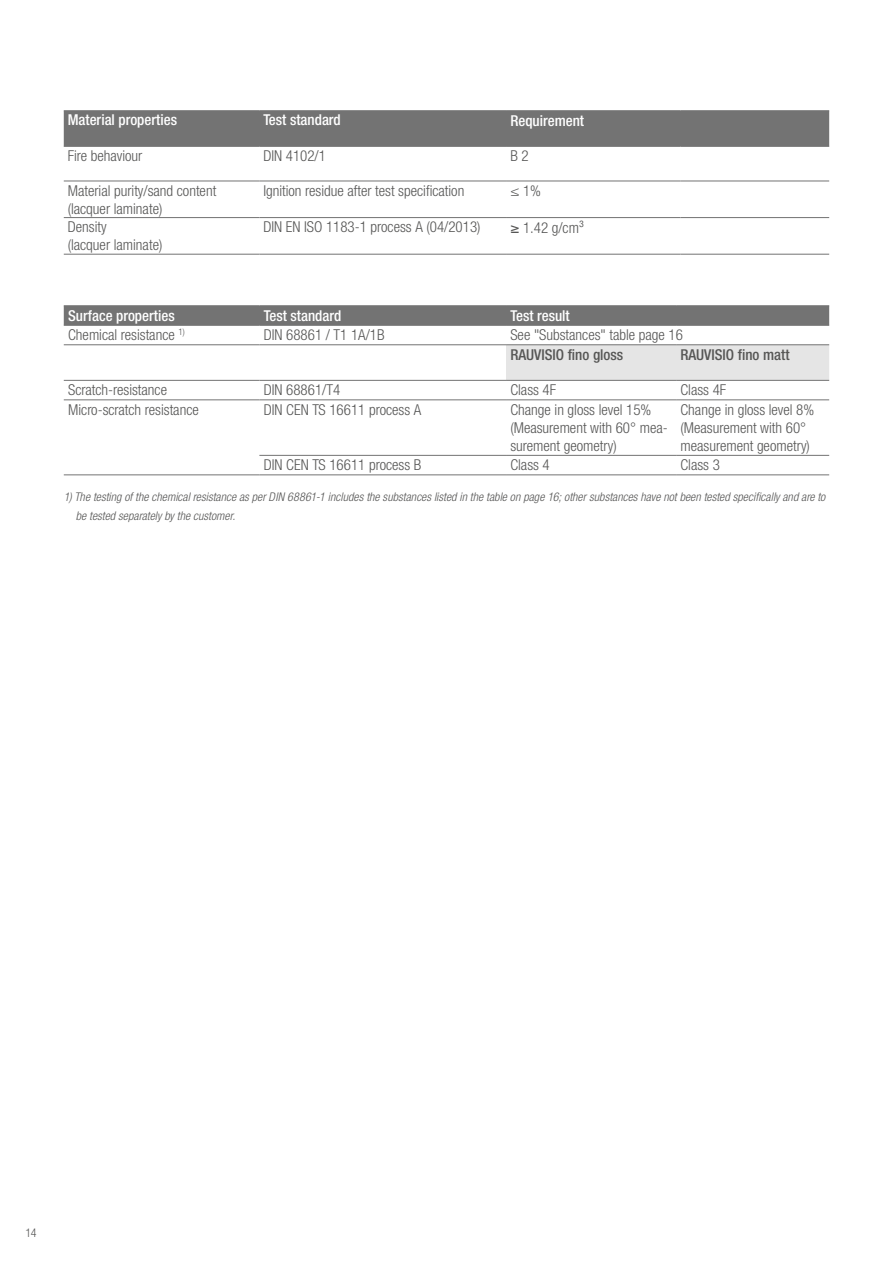
<style>
.page{position:relative;width:893px;height:1263px;background:#fff}
.page>*{position:absolute;margin:0;border:0;box-sizing:border-box;transform-origin:0 0}
.Table_text_10_pt_lef{font:300 condensed 15px/18px "Helvetica Neue LTW1 G";color:#565655}
.Table_text_10_pt_lef-2{font:500 condensed 15px "Helvetica Neue LTW1 G";color:#fff}
.Table_text_10_pt_lef-3{font:500 condensed 15px "Helvetica Neue LTW1 G";color:#565655}
.Bodytext{font:italic 300 condensed 12px/19.5px "Helvetica Neue LTW1 G";letter-spacing:.005em;color:#565655}
.t1{font:300 condensed 12px "Helvetica Neue LTW1 G";color:#565655}
.s1{font-weight:500}
</style>
<div class="page">
<div style="left:64px;top:111px;width:765px;height:35px;background:#737373"></div>
<hr style="left:64px;top:110px;width:195px;height:1px;background:#737373">
<hr style="left:259px;top:110px;width:247px;height:1px;background:#737373">
<hr style="left:64px;top:146px;width:195px;height:1px;background:#737373">
<hr style="left:259px;top:146px;width:247px;height:1px;background:#737373">
<hr style="left:64px;top:181px;width:195px;height:1px;background:#737373">
<hr style="left:259px;top:181px;width:247px;height:1px;background:#737373">
<hr style="left:680px;top:181px;width:149px;height:1px;background:#737373">
<hr style="left:64px;top:217px;width:195px;height:1px;background:#737373">
<hr style="left:259px;top:217px;width:247px;height:1px;background:#737373">
<hr style="left:680px;top:217px;width:149px;height:1px;background:#737373">
<hr style="left:64px;top:254px;width:195px;height:1px;background:#737373">
<hr style="left:259px;top:254px;width:247px;height:1px;background:#737373">
<hr style="left:680px;top:254px;width:149px;height:1px;background:#737373">
<hr style="left:506px;top:110px;width:174px;height:1px;background:#737373">
<hr style="left:506px;top:146px;width:174px;height:1px;background:#737373">
<hr style="left:680px;top:110px;width:149px;height:1px;background:#737373">
<hr style="left:680px;top:146px;width:149px;height:1px;background:#737373">
<hr style="left:506px;top:181px;width:174px;height:1px;background:#737373">
<hr style="left:506px;top:217px;width:174px;height:1px;background:#737373">
<hr style="left:506px;top:254px;width:174px;height:1px;background:#737373">
<div style="left:64px;top:306px;width:765px;height:19px;background:#737373"></div>
<div style="left:506px;top:345px;width:323px;height:35px;background:#e5e5e5"></div>
<hr style="left:64px;top:305px;width:195px;height:1px;background:#737373">
<hr style="left:64px;top:325px;width:195px;height:1px;background:#737373">
<hr style="left:64px;top:475px;width:195px;height:1px;background:#737373">
<hr style="left:259px;top:305px;width:247px;height:1px;background:#737373">
<hr style="left:259px;top:325px;width:247px;height:1px;background:#737373">
<hr style="left:506px;top:305px;width:170px;height:1px;background:#737373">
<hr style="left:676px;top:305px;width:153px;height:1px;background:#737373">
<hr style="left:506px;top:325px;width:170px;height:1px;background:#737373">
<hr style="left:676px;top:325px;width:153px;height:1px;background:#737373">
<hr style="left:64px;top:344px;width:195px;height:1px;background:#737373">
<hr style="left:259px;top:344px;width:247px;height:1px;background:#737373">
<hr style="left:506px;top:344px;width:170px;height:1px;background:#737373">
<hr style="left:676px;top:344px;width:153px;height:1px;background:#737373">
<hr style="left:64px;top:380px;width:195px;height:1px;background:#737373">
<hr style="left:259px;top:380px;width:247px;height:1px;background:#737373">
<hr style="left:506px;top:380px;width:170px;height:1px;background:#737373">
<hr style="left:676px;top:380px;width:153px;height:1px;background:#737373">
<hr style="left:64px;top:400px;width:195px;height:1px;background:#737373">
<hr style="left:259px;top:400px;width:247px;height:1px;background:#737373">
<hr style="left:506px;top:400px;width:170px;height:1px;background:#737373">
<hr style="left:676px;top:400px;width:153px;height:1px;background:#737373">
<hr style="left:259px;top:455px;width:247px;height:1px;background:#737373">
<hr style="left:259px;top:475px;width:247px;height:1px;background:#737373">
<hr style="left:506px;top:455px;width:170px;height:1px;background:#737373">
<hr style="left:506px;top:475px;width:170px;height:1px;background:#737373">
<hr style="left:676px;top:455px;width:153px;height:1px;background:#737373">
<hr style="left:676px;top:475px;width:153px;height:1px;background:#737373">
<p class="Table_text_10_pt_lef-2" style="left:68px;top:111px;width:111px">Material properties</p>
<p class="Table_text_10_pt_lef-2" style="left:263px;top:111px;width:79px">Test standard</p>
<p class="Table_text_10_pt_lef-2" style="left:510px;top:111px;width:75px">Requirement</p>
<p class="Table_text_10_pt_lef" style="left:68px;top:147px;width:76px">Fire behaviour</p>
<p class="Table_text_10_pt_lef" style="left:263px;top:147px;width:64px">DIN 4102/1</p>
<p class="Table_text_10_pt_lef" style="left:510px;top:147px;width:20px">B 2</p>
<p class="Table_text_10_pt_lef" style="left:68px;top:181px;width:150px">Material purity/sand content (lacquer laminate)</p>
<p class="Table_text_10_pt_lef" style="left:263px;top:181px;width:203px">Ignition residue after test specification</p>
<p class="Table_text_10_pt_lef" style="left:510px;top:182px;width:32px">≤ 1%</p>
<p class="Table_text_10_pt_lef" style="left:68px;top:218px;width:96px">Density<br>(lacquer laminate)</p>
<p class="Table_text_10_pt_lef" style="left:263px;top:218px;width:219px">DIN EN ISO 1183-1 process A (04/2013)</p>
<p class="Table_text_10_pt_lef" style="left:510px;top:218px;width:75px"><span class="s1">≥</span> 1.42 g/cm³</p>
<p class="Table_text_10_pt_lef-2" style="left:68px;top:306px;width:108px">Surface properties</p>
<p class="Table_text_10_pt_lef-2" style="left:264px;top:306px;width:79px">Test standard</p>
<p class="Table_text_10_pt_lef-2" style="left:510px;top:306px;width:61px">Test result</p>
<p class="Table_text_10_pt_lef" style="left:68px;top:326px;width:118px">Chemical resistance <sup>1)</sup></p>
<p class="Table_text_10_pt_lef" style="left:264px;top:326px;width:122px">DIN 68861 / T1 1A/1B</p>
<p class="Table_text_10_pt_lef" style="left:510px;top:326px;width:174px">See "Substances" table page 16</p>
<p class="Table_text_10_pt_lef-3" style="left:510px;top:345px;width:114px">RAUVISIO fino gloss</p>
<p class="Table_text_10_pt_lef-3" style="left:680px;top:345px;width:110px">RAUVISIO fino matt</p>
<p class="Table_text_10_pt_lef" style="left:68px;top:381px;width:100px">Scratch-resistance</p>
<p class="Table_text_10_pt_lef" style="left:264px;top:381px;width:78px">DIN 68861/T4</p>
<p class="Table_text_10_pt_lef" style="left:510px;top:381px;width:47px">Class 4F</p>
<p class="Table_text_10_pt_lef" style="left:680px;top:381px;width:47px">Class 4F</p>
<p class="Table_text_10_pt_lef" style="left:68px;top:401px;width:132px">Micro-scratch resistance</p>
<p class="Table_text_10_pt_lef" style="left:264px;top:401px;width:159px">DIN CEN TS 16611 process A</p>
<p class="Table_text_10_pt_lef" style="left:510px;top:401px;width:159px">Change in gloss level 15% (Measurement with 60° mea&shy;surement geometry)</p>
<p class="Table_text_10_pt_lef" style="left:680px;top:401px;width:135px">Change in gloss level 8% (Measurement with 60° measurement geometry)</p>
<p class="Table_text_10_pt_lef" style="left:264px;top:456px;width:159px">DIN CEN TS 16611 process B</p>
<p class="Table_text_10_pt_lef" style="left:510px;top:456px;width:41px">Class 4</p>
<p class="Table_text_10_pt_lef" style="left:680px;top:456px;width:41px">Class 3</p>
<p class="Bodytext" style="left:76px;top:487px;width:751px;text-indent:-12px">1) The testing of the chemical resistance as per DIN 68861-1 includes the substances listed in the table on page 16; other substances have not been tested specifically and are to be tested separately by the customer.</p>
<p class="t1" style="left:26px;top:1226px;width:13px">14</p>
</div>
